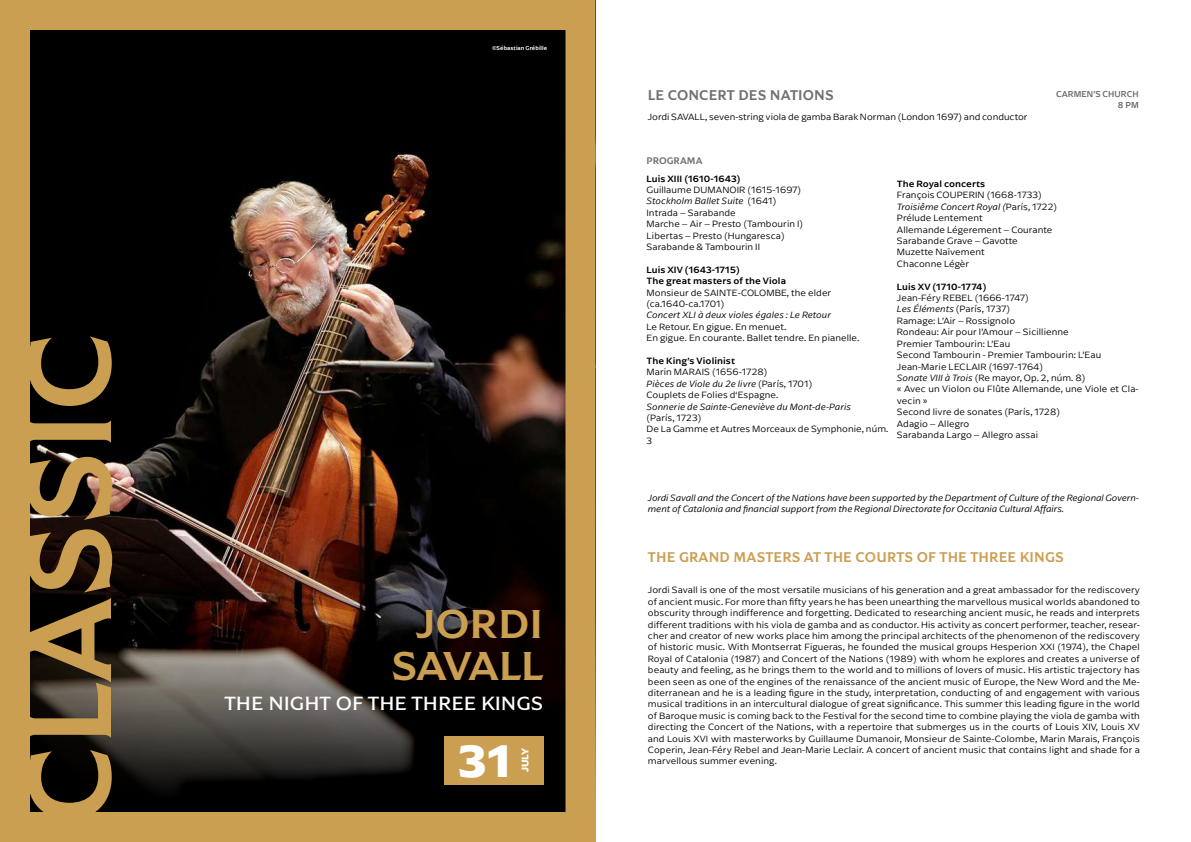
<style>
.page{position:relative;width:1191px;height:842px;background:#fff}
.page>*{position:absolute;margin:0;border:0;box-sizing:border-box;transform-origin:0 0}
.t1{font:700 118px "Perelada";letter-spacing:.01em;color:#cb9f51;scale:.94 1}
.t2{font:700 47.2px "Arpona Sans";color:#fff}
.t3{font:700 40px/42.3px "Perelada";color:#cb9f51;text-align:center}
.t4{font:600 19px "Perelada";color:#fff}
.t5{font:700 14px "Perelada";letter-spacing:.01em;color:#cb9f51;scale:.94 1}
.t6{font:700 14px "Perelada";letter-spacing:.01em;color:#6f6f6f;scale:.94 1}
.t7{font:700 10px "Arpona Sans";color:#fff}
.t8{font:300 9.5px/11.4px "Arpona Sans";letter-spacing:.01em;color:#000}
.t9{font:italic 300 9.5px/11.4px "Arpona Sans";color:#000}
.t10{font:500 9.5px/11.4px "Arpona Sans";letter-spacing:.01em;color:#000}
.t11{font:700 9.5px "Perelada";letter-spacing:.01em;color:#6f6f6f;scale:.94 1}
.t12{font:500 9px/10.5px "Arpona Sans";letter-spacing:.01em;color:#6f6f6f;text-align:right;scale:.94 1}
.t13{font:500 6px "Arpona Sans";letter-spacing:.01em;color:#fff;scale:.94 1}
.s1{font-style:italic}
</style>
<div class="page">
<img style="left:31px;top:31px;width:533px;height:780px">
<div style="left:0;top:0;width:595px;height:842px;border:30px solid #cb9f51"></div>
<div style="left:444px;top:737px;width:99px;height:48px;background:#cb9f51"></div>
<h1 class="t1" style="left:-4px;top:825px;width:525px;rotate:-90deg">CLÀSSIC</h1>
<p class="t13" style="left:492px;top:44px;width:60px">©Sébastian Grébille</p>
<h3 class="t3" style="left:391px;top:602px;width:153px">JORDI<br>SAVALL</h3>
<h3 class="t4" style="left:224px;top:691px;width:320px">THE NIGHT OF THE THREE KINGS</h3>
<h2 class="t2" style="left:458px;top:730px;width:55px">31</h2>
<p class="t7" style="left:518px;top:772px;width:26px;rotate:-90deg">JULY</p>
<h3 class="t6" style="left:648px;top:87px;width:199px">LE CONCERT DES NATIONS</h3>
<p class="t8" style="left:648px;top:111px;width:381px">Jordi SAVALL, seven-string viola de gamba Barak Norman (London 1697) and conductor</p>
<p class="t12" style="left:1056px;top:89px;width:89px">CARMEN’S CHURCH<br>8 PM</p>
<p class="t11" style="left:646px;top:155px;width:61px">PROGRAMA</p>
<p class="t10" style="left:646px;top:172px;width:95px">Luis XIII (1610-1643)</p>
<p class="t8" style="left:646px;top:184px;width:158px">Guillaume DUMANOIR (1615-1697)<br><span class="s1">Stockholm Ballet Suite</span> (1641)<br>Intrada – Sarabande<br>Marche – Air – Presto (Tambourin I)<br>Libertas – Presto (Hungaresca)<br>Sarabande &amp; Tambourin II</p>
<p class="t10" style="left:646px;top:263px;width:141px">Luis XIV (1643-1715)<br>The great masters of the Viola</p>
<p class="t8" style="left:646px;top:287px;width:186px">Monsieur de SAINTE-COLOMBE, the elder (ca.1640-ca.1701)</p>
<p class="t9" style="left:646px;top:309px;width:186px">Concert XLI à deux violes égales : Le Retour</p>
<p class="t8" style="left:646px;top:321px;width:214px">Le Retour. En gigue. En menuet.<br>En gigue. En courante. Ballet tendre. En pianelle.</p>
<p class="t10" style="left:646px;top:354px;width:90px">The King’s Violinist</p>
<p class="t8" style="left:646px;top:366px;width:167px">Marin MARAIS (1656-1728)<br><span class="s1">Pièces de Viole du 2e livre</span> (París, 1701)<br>Couplets de Folies d‘Espagne.</p>
<p class="t9" style="left:646px;top:401px;width:206px">Sonnerie de Sainte-Geneviève du Mont-de-Paris</p>
<p class="t8" style="left:646px;top:412px;width:243px">(París, 1723)<br>De La Gamme et Autres Morceaux de Symphonie, núm.<br>3</p>
<p class="t10" style="left:897px;top:178px;width:90px">The Royal concerts</p>
<p class="t8" style="left:897px;top:189px;width:162px">François COUPERIN (1668-1733)<br><span class="s1">Troisiême Concert Royal (</span>París, 1722)<br>Prélude Lentement<br>Allemande Légerement – Courante<br>Sarabande Grave – Gavotte<br>Muzette Naïvement<br>Chaconne Légèr</p>
<p class="t10" style="left:897px;top:280px;width:91px">Luis XV (1710-1774)</p>
<p class="t8" style="left:897px;top:292px;width:243px">Jean-Féry REBEL (1666-1747)<br><span class="s1">Les Éléments</span> (París, 1737)<br>Ramage: L’Air – Rossignolo<br>Rondeau: Air pour l’Amour – Sicillienne<br>Premier Tambourin: L’Eau<br>Second Tambourin - Premier Tambourin: L’Eau<br>Jean-Marie LECLAIR (1697-1764)<br><span class="s1">Sonate VIII à Trois</span> (Re mayor, Op. 2, núm. 8)<br>« Avec un Violon ou Flûte Allemande, une Viole et Cla&shy;vecin »<br>Second livre de sonates (París, 1728)<br>Adagio – Allegro<br>Sarabanda Largo – Allegro assai</p>
<p class="t9" style="left:648px;top:492px;width:492px">Jordi Savall and the Concert of the Nations have been supported by the Department of Culture of the Regional Govern&shy;ment of Catalonia and financial support from the Regional Directorate for Occitania Cultural Affairs.</p>
<h3 class="t5" style="left:648px;top:548px;width:444px">THE GRAND MASTERS AT THE COURTS OF THE THREE KINGS</h3>
<p class="t8" style="left:648px;top:584px;width:493px;text-align:justify">Jordi Savall is one of the most versatile musicians of his generation and a great ambassador for the rediscovery of ancient music. For more than fifty years he has been unearthing the marvellous musical worlds abandoned to obscurity through indifference and forgetting. Dedicated to researching ancient music, he reads and interprets different traditions with his viola de gamba and as conductor. His activity as concert performer, teacher, resear&shy;cher and creator of new works place him among the principal architects of the phenomenon of the rediscovery of historic music. With Montserrat Figueras, he founded the musical groups Hesperion XXI (1974), the Chapel Royal of Catalonia (1987) and Concert of the Nations (1989) with whom he explores and creates a universe of beauty and feeling, as he brings them to the world and to millions of lovers of music. His artistic trajectory has been seen as one of the engines of the renaissance of the ancient music of Europe, the New Word and the Me&shy;diterranean and he is a leading figure in the study, interpretation, conducting of and engagement with various musical traditions in an intercultural dialogue of great significance. This summer this leading figure in the world of Baroque music is coming back to the Festival for the second time to combine playing the viola de gamba with directing the Concert of the Nations, with a repertoire that submerges us in the courts of Louis XIV, Louis XV and Louis XVI with masterworks by Guillaume Dumanoir, Monsieur de Sainte-Colombe, Marin Marais, François Coperin, Jean-Féry Rebel and Jean-Marie Leclair. A concert of ancient music that contains light and shade for a</p>
<p class="t8" style="left:648px;top:755px;width:131px">marvellous summer evening.</p>
</div>
